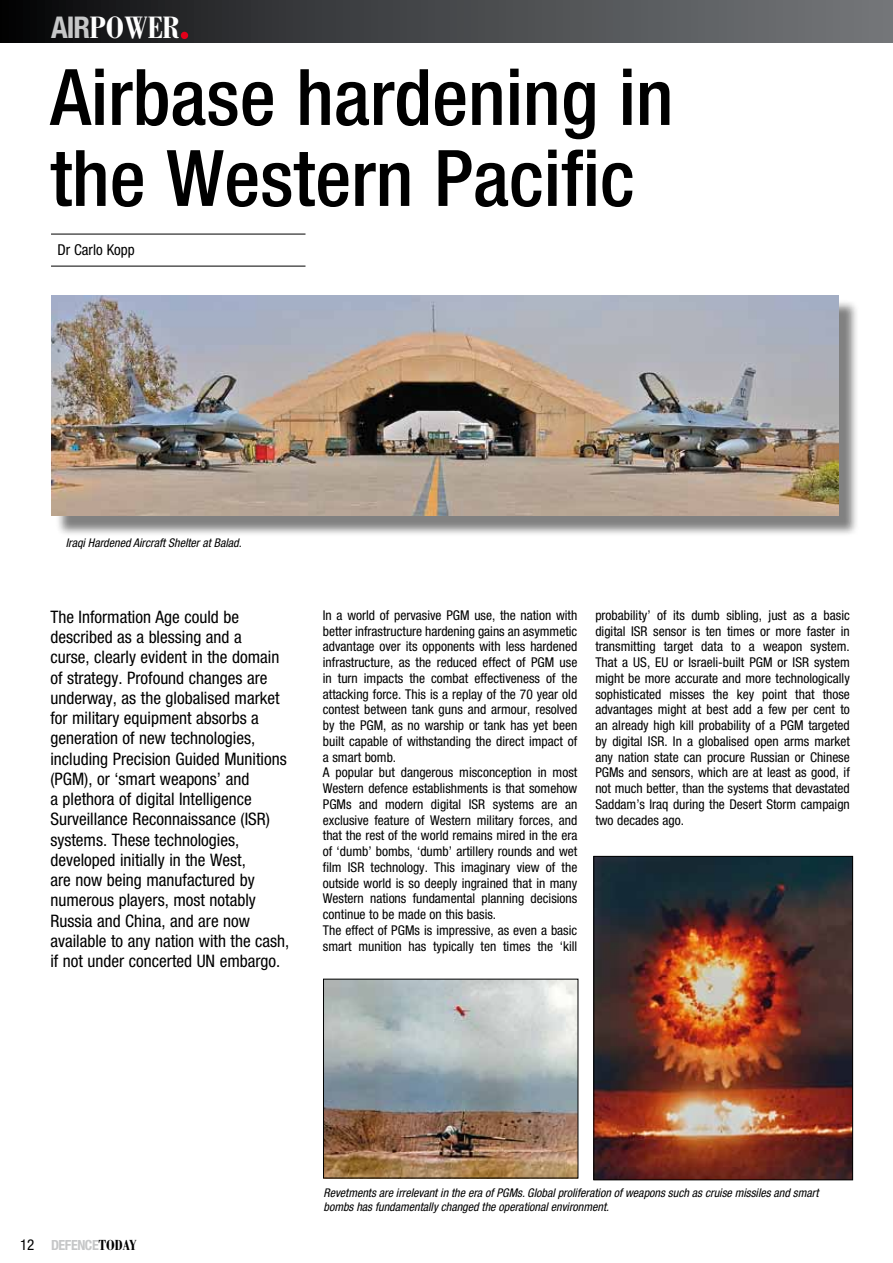
<style>
.page{position:relative;width:893px;height:1263px;background:#fff}
.page>*{position:absolute;margin:0;border:0;box-sizing:border-box;transform-origin:0 0}
.t1{font:500 condensed 78px/81px "Helvetica Neue";color:#000}
.t2{font:700 condensed 33px "Bodoni";color:#fff}
.t3{font:condensed 17.25px/20.2px "Helvetica Neue";color:#000}
.t4{font:condensed 15px "Helvetica Neue";color:#000}
.t5{font:700 condensed 13.95px "Helvetica Neue";letter-spacing:-.03em;color:#c6c7c8}
.t6{font:condensed 13.5px/15.8px "Helvetica Neue";color:#000}
.t7{font:italic condensed 12px/13.5px "Helvetica Neue";color:#000}
.s1{font-family:"Helvetica Neue";font-size:30px;color:#c6c7c8}
.s2{font-size:54px;color:#e2001a}
.s3{font-family:"Bodoni";font-size:15.6px;color:#000}
</style>
<div class="page">
<div style="left:0;top:0;width:893px;height:43px;background:linear-gradient(to right,#0d0e0f,#797c7f)"></div>
<div style="left:56px;top:300px;width:804px;height:237px;background:#000;opacity:.5"></div>
<img style="left:51px;top:295px;width:788px;height:221px">
<hr style="left:51px;top:234px;width:254px;height:1px;background:#000">
<hr style="left:51px;top:266px;width:254px;height:1px;background:#000">
<img style="left:325px;top:981px;width:251px;height:195px">
<img style="left:596px;top:858px;width:255px;height:320px">
<div style="left:594px;top:856px;width:259px;height:324px;border:1px solid #000"></div>
<h2 class="t2" style="left:51px;top:10px;width:140px"><span class="s1">AIR</span>POWER<span class="s2">.</span></h2>
<h1 class="t1" style="left:50px;top:56px;width:625px">Airbase hardening in the Western Pacific</h1>
<p class="t4" style="left:57px;top:241px;width:79px">Dr Carlo Kopp</p>
<p class="t7" style="left:66px;top:536px;width:177px">Iraqi Hardened Aircraft Shelter at Balad.</p>
<p class="t3" style="left:50px;top:606px;width:240px">The Information Age could be described as a blessing and a<br>curse, clearly evident in the domain of strategy. Profound changes are underway, as the globalised market for military equipment absorbs a generation of new technologies, including Precision Guided Munitions (PGM), or ‘smart weapons’ and<br>a plethora of digital Intelligence Surveillance Reconnaissance (ISR) systems. These technologies, developed initially in the West,<br>are now being manufactured by numerous players, most notably Russia and China, and are now available to any nation with the cash, if not under concerted UN embargo.</p>
<p class="t6" style="left:323px;top:607px;width:256px">In a world of pervasive PGM use, the nation with better infrastructure hardening gains an asymmetic advantage over its opponents with less hardened infrastructure, as the reduced effect of PGM use in turn impacts the combat effectiveness of the attacking force. This is a replay of the 70 year old contest between tank guns and armour, resolved by the PGM, as no warship or tank has yet been built capable of withstanding the direct impact of a smart bomb.<br>A popular but dangerous misconception in most Western defence establishments is that somehow PGMs and modern digital ISR systems are an exclusive feature of Western military forces, and that the rest of the world remains mired in the era of ‘dumb’ bombs, ‘dumb’ artillery rounds and wet film ISR technology. This imaginary view of the outside world is so deeply ingrained that in many Western nations fundamental planning decisions continue to be made on this basis.<br>The effect of PGMs is impressive, as even a basic smart munition has typically ten times the ‘kill</p>
<p class="t6" style="left:595px;top:607px;width:256px;text-align:justify">probability’ of its dumb sibling, just as a basic digital ISR sensor is ten times or more faster in transmitting target data to a weapon system.<br>That a US, EU or Israeli-built PGM or ISR system might be more accurate and more technologically sophisticated misses the key point that those advantages might at best add a few per cent to an already high kill probability of a PGM targeted by digital ISR. In a globalised open arms market any nation state can procure Russian or Chinese PGMs and sensors, which are at least as good, if not much better, than the systems that devastated Saddam’s Iraq during the Desert Storm campaign two decades ago.</p>
<p class="t4" style="left:20px;top:1235px;width:16px">12</p>
<p class="t5" style="left:51px;top:1237px;width:88px">DEFENCE<span class="s3">TODAY</span></p>
<p class="t7" style="left:323px;top:1186px;width:496px">Revetments are irrelevant in the era of PGMs. Global proliferation of weapons such as cruise missiles and smart bombs has fundamentally changed the operational environment.</p>
</div>
